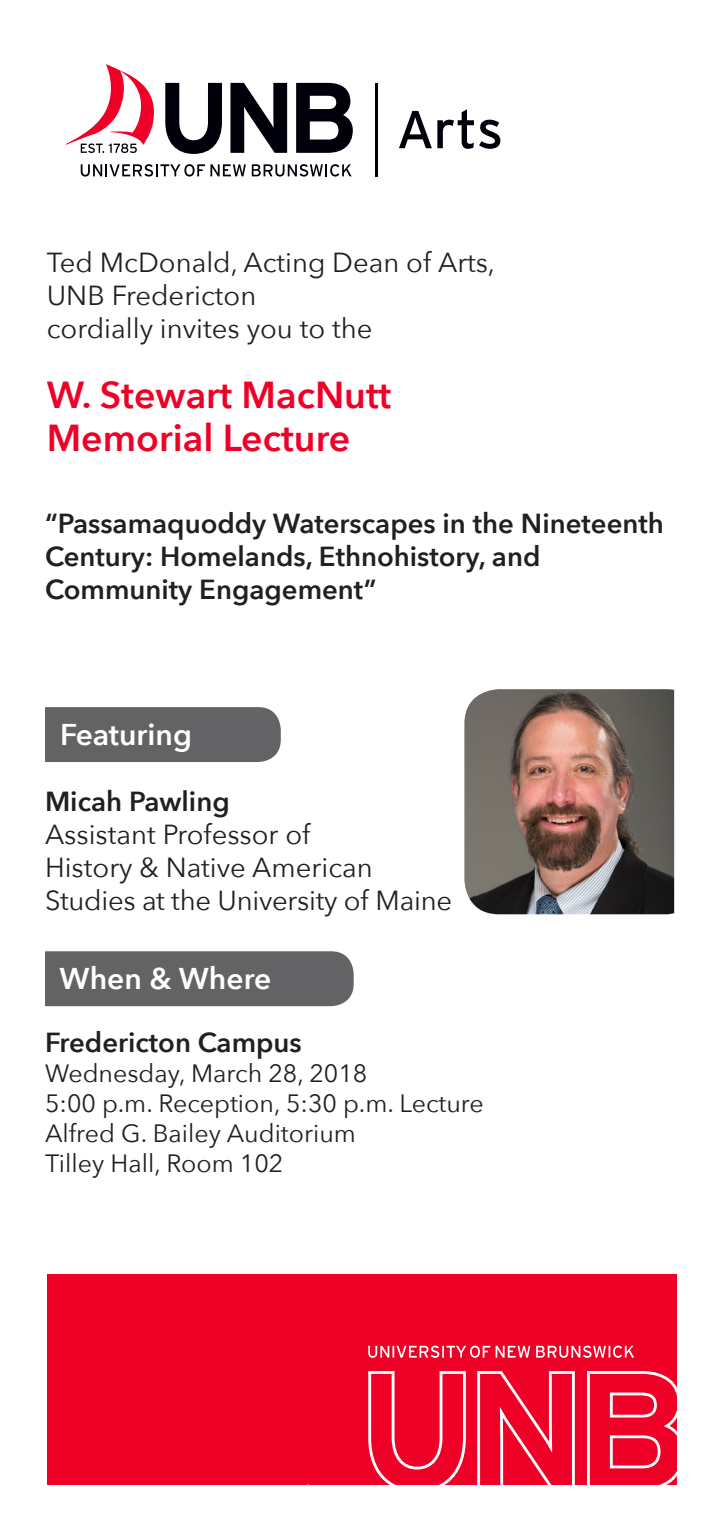
<style>
.page{position:relative;width:720px;height:1530px;background:#fff}
.page>*{position:absolute;margin:0;border:0;box-sizing:border-box;transform-origin:0 0}
.t1{font:600 37.5px "Avenir Next";color:#ef0027}
.t2{font:600 30px "Avenir Next";color:#fff}
.t3{font:27.5px "Avenir Next";color:#231f20}
.t4{font:600 27.5px/33px "Avenir Next";color:#231f20}
.t5{font:25px "Avenir Next";color:#231f20}
</style>
<div class="page">
<div style="left:23px;top:707px;width:258px;height:55px;background:#636366;border-radius:22px"></div>
<div style="left:23px;top:951px;width:331px;height:55px;background:#636366;border-radius:22px"></div>
<div style="left:9px;top:635px;width:36px;height:382px;background:#fff"></div>
<img style="left:464px;top:689px;width:210px;height:225px">
<div style="left:47px;top:1275px;width:630px;height:210px;background:#ef0027"></div>
<svg style="left:368px;top:1371px;width:309px;height:114px"></svg>
<svg style="left:368px;top:1346px;width:266px;height:12px"></svg>
<svg style="left:296px;top:83px;width:57px;height:70px"></svg>
<svg style="left:230px;top:83px;width:57px;height:70px"></svg>
<svg style="left:165px;top:83px;width:57px;height:71px"></svg>
<svg style="left:252px;top:164px;width:100px;height:13px"></svg>
<svg style="left:81px;top:164px;width:165px;height:13px"></svg>
<svg style="left:66px;top:64px;width:88px;height:89px"></svg>
<svg style="left:399px;top:109px;width:101px;height:40px"></svg>
<hr style="left:376px;top:83px;width:2px;height:93px;background:#00000b">
<p class="t3" style="left:47px;top:240px;width:450px">Ted McDonald, Acting Dean of Arts,</p>
<p class="t3" style="left:47px;top:273px;width:211px">UNB Fredericton</p>
<p class="t3" style="left:47px;top:306px;width:327px">cordially invites you to the</p>
<p class="t1" style="left:47px;top:363px;width:346px">W. Stewart MacNutt</p>
<p class="t1" style="left:47px;top:406px;width:305px">Memorial Lecture</p>
<p class="t4" style="left:45px;top:506px;width:620px">“Passamaquoddy Waterscapes in the Nineteenth<br>Century: Homelands, Ethnohistory, and<br>Community Engagement”</p>
<p class="t2" style="left:60px;top:708px;width:134px">Featuring</p>
<p class="t4" style="left:45px;top:784px;width:186px">Micah Pawling</p>
<p class="t3" style="left:45px;top:811px;width:267px">Assistant Professor of</p>
<p class="t3" style="left:45px;top:844px;width:329px">History &amp; Native American</p>
<p class="t3" style="left:45px;top:877px;width:409px">Studies at the University of Maine</p>
<p class="t2" style="left:60px;top:953px;width:213px">When &amp; Where</p>
<p class="t4" style="left:45px;top:1025px;width:258px">Fredericton Campus</p>
<p class="t5" style="left:45px;top:1052px;width:324px">Wednesday, March 28, 2018</p>
<p class="t5" style="left:45px;top:1082px;width:440px">5:00 p.m. Reception, 5:30 p.m. Lecture</p>
<p class="t5" style="left:45px;top:1112px;width:313px">Alfred G. Bailey Auditorium</p>
<p class="t5" style="left:45px;top:1142px;width:240px">Tilley Hall, Room 102</p>
</div>
